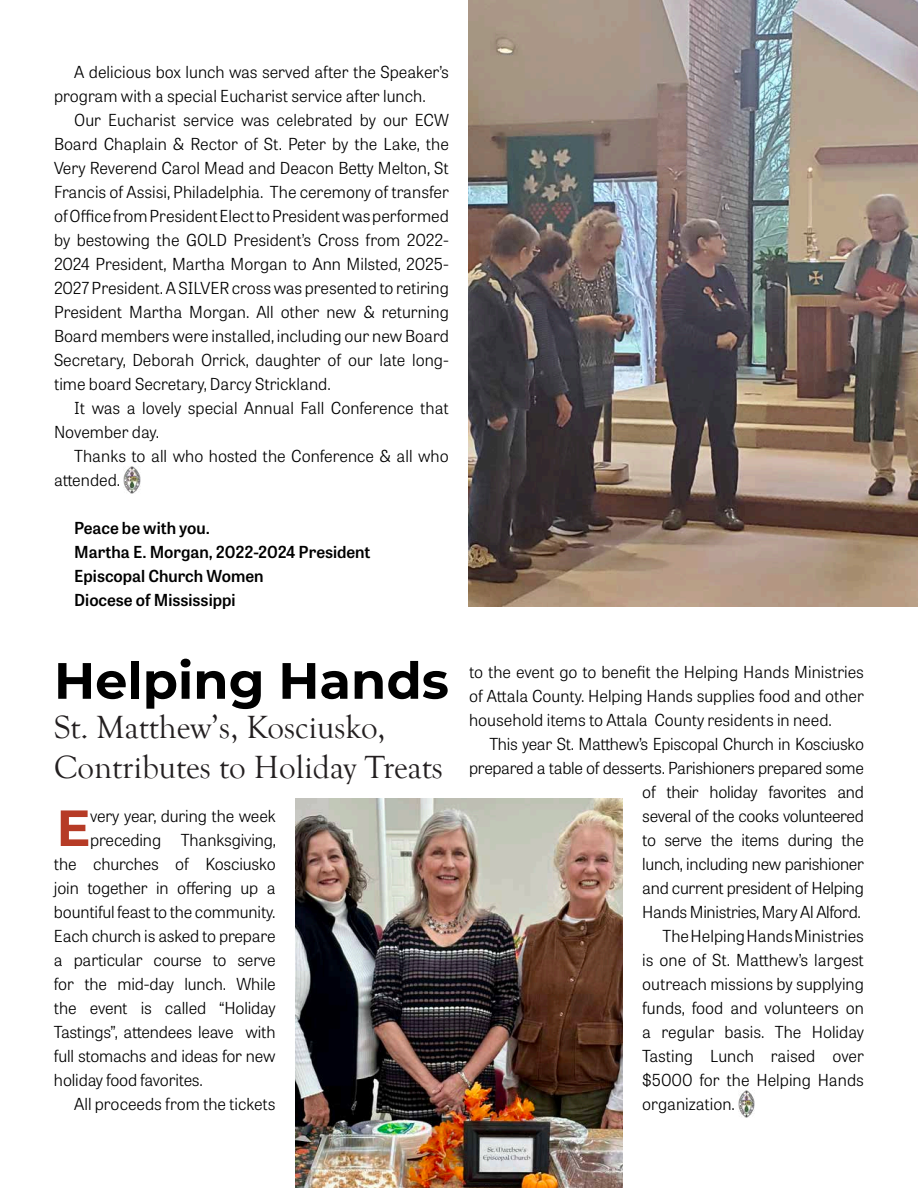
<style>
.page{position:relative;width:918px;height:1188px;background:#fff}
.page>*{position:absolute;margin:0;border:0;box-sizing:border-box;transform-origin:0 0}
.t1{font:700 51px "Montserrat";color:#000}
.t2{font:700 50.85px "Montserrat";color:#b63b26}
.t3{font:33px/39.6px "Goudy Old Style T";color:#231f20}
.t4{font:300 16.5px/24px "Tablet Gothic";letter-spacing:-.01em;color:#000}
.t5{font:600 16.5px/24px "Tablet Gothic";color:#000}
</style>
<div class="page">
<img style="left:124px;top:467px;width:16px;height:27px">
<img style="left:469px;top:0;width:449px;height:607px">
<img style="left:738px;top:1091px;width:17px;height:26px">
<img style="left:296px;top:799px;width:326px;height:389px">
<p class="t4" style="left:54px;top:59px;width:396px;text-indent:20px">A delicious box lunch was served after the Speaker’s program with a special Eucharist service after lunch.</p>
<p class="t4" style="left:54px;top:107px;width:396px;text-align:justify;text-indent:20px">Our Eucharist service was celebrated by our ECW Board Chaplain &amp; Rector of St. Peter by the Lake, the Very Reverend Carol Mead and Deacon Betty Melton, St Francis of Assisi, Philadelphia. The ceremony of transfer of Office from President Elect to President was performed by bestowing the GOLD President’s Cross from 2022- 2024 President, Martha Morgan to Ann Milsted, 2025- 2027 President. A SILVER cross was presented to retiring President Martha Morgan. All other new &amp; returning Board members were installed, including our new Board Secretary, Deborah Orrick, daughter of our late long&shy;time board Secretary, Darcy Strickland.</p>
<p class="t4" style="left:54px;top:396px;width:396px;text-indent:20px">It was a lovely special Annual Fall Conference that<br>November day.</p>
<p class="t4" style="left:54px;top:444px;width:396px;text-indent:20px">Thanks to all who hosted the Conference &amp; all who attended.</p>
<p class="t5" style="left:74px;top:515px;width:298px">Peace be with you.<br>Martha E. Morgan, 2022-2024 President<br>Episcopal Church Women<br>Diocese of Mississippi</p>
<h1 class="t1" style="left:54px;top:644px;width:396px">Helping Hands</h1>
<h3 class="t3" style="left:54px;top:708px;width:391px">St. Matthew’s, Kosciusko,<br>Contributes to Holiday Treats</h3>
<h2 class="t2" style="left:57px;top:791px;width:36px">E</h2>
<p class="t4" style="left:90px;top:803px;width:187px">very year, during the week</p>
<p class="t4" style="left:90px;top:827px;width:187px">preceding Thanksgiving,</p>
<p class="t4" style="left:54px;top:851px;width:223px">the churches of Kosciusko</p>
<p class="t4" style="left:54px;top:875px;width:223px">join together in offering up a</p>
<p class="t4" style="left:54px;top:899px;width:223px">bountiful feast to the community.</p>
<p class="t4" style="left:54px;top:923px;width:223px">Each church is asked to prepare</p>
<p class="t4" style="left:54px;top:947px;width:223px">a particular course to serve</p>
<p class="t4" style="left:54px;top:972px;width:223px">for the mid-day lunch. While</p>
<p class="t4" style="left:54px;top:996px;width:223px">the event is called “Holiday</p>
<p class="t4" style="left:54px;top:1020px;width:223px">Tastings”, attendees leave with</p>
<p class="t4" style="left:54px;top:1044px;width:223px">full stomachs and ideas for new</p>
<p class="t4" style="left:54px;top:1068px;width:150px">holiday food favorites.</p>
<p class="t4" style="left:74px;top:1092px;width:203px">All proceeds from the tickets</p>
<p class="t4" style="left:469px;top:660px;width:396px;text-align:justify">to the event go to benefit the Helping Hands Ministries of Attala County. Helping Hands supplies food and other household items to Attala County residents in need.</p>
<p class="t4" style="left:489px;top:732px;width:376px">This year St. Matthew’s Episcopal Church in Kosciusko</p>
<p class="t4" style="left:469px;top:756px;width:396px">prepared a table of desserts. Parishioners prepared some</p>
<p class="t4" style="left:642px;top:780px;width:223px">of their holiday favorites and</p>
<p class="t4" style="left:642px;top:804px;width:223px">several of the cooks volunteered</p>
<p class="t4" style="left:642px;top:828px;width:223px">to serve the items during the</p>
<p class="t4" style="left:642px;top:852px;width:223px">lunch, including new parishioner</p>
<p class="t4" style="left:642px;top:876px;width:223px">and current president of Helping</p>
<p class="t4" style="left:642px;top:900px;width:220px">Hands Ministries, Mary Al Alford.</p>
<p class="t4" style="left:663px;top:924px;width:203px">The Helping Hands Ministries</p>
<p class="t4" style="left:642px;top:948px;width:223px">is one of St. Matthew’s largest</p>
<p class="t4" style="left:642px;top:972px;width:223px">outreach missions by supplying</p>
<p class="t4" style="left:642px;top:996px;width:223px">funds, food and volunteers on</p>
<p class="t4" style="left:642px;top:1020px;width:223px">a regular basis. The Holiday</p>
<p class="t4" style="left:642px;top:1044px;width:223px">Tasting Lunch raised over</p>
<p class="t4" style="left:642px;top:1068px;width:223px">$5000 for the Helping Hands</p>
<p class="t4" style="left:642px;top:1092px;width:94px">organization.</p>
</div>
